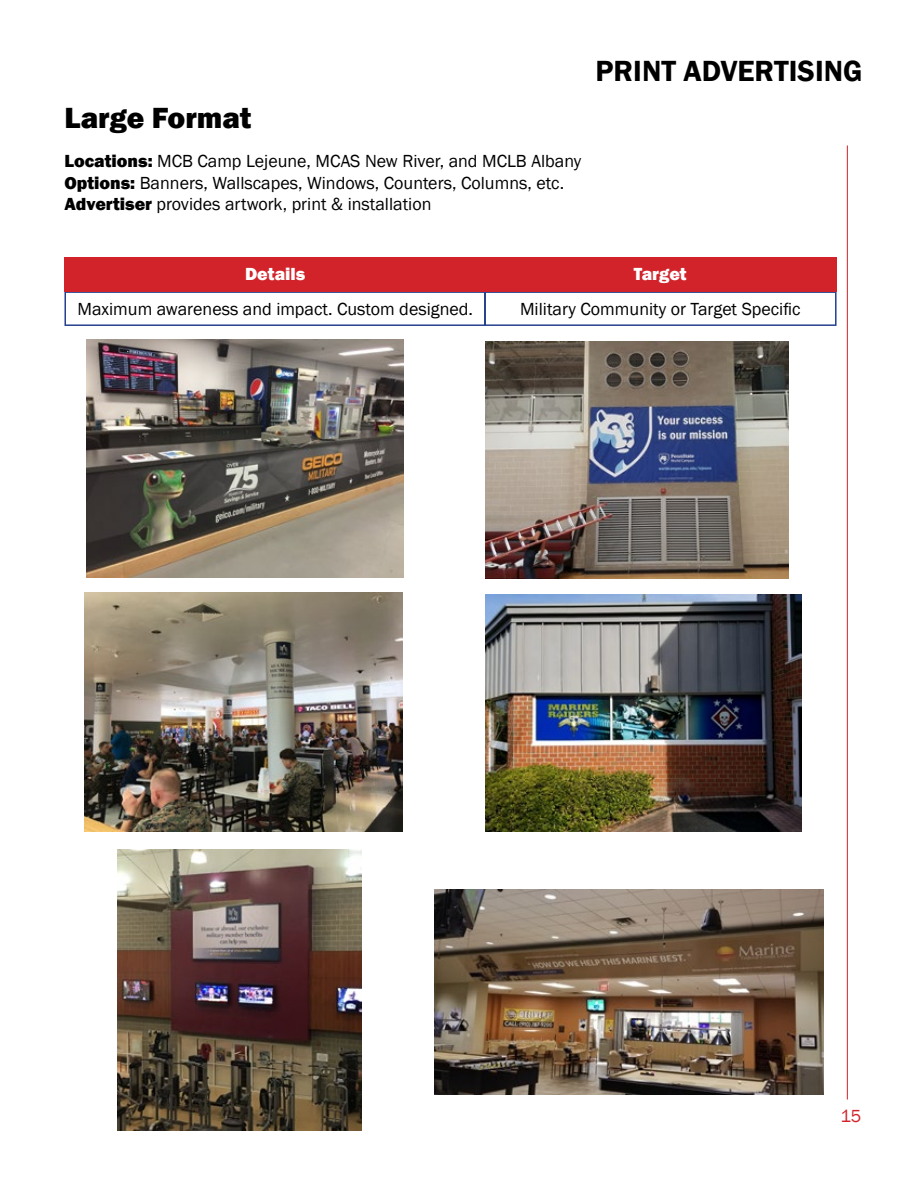
<style>
.page{position:relative;width:918px;height:1188px;background:#fff}
.page>*{position:absolute;margin:0;border:0;box-sizing:border-box;transform-origin:0 0}
.t1{font:600 30px "Franklin Gothic";color:#000}
.t2{font:800 30px "Franklin Gothic";color:#000}
.t3{font:18px/21.6px "Franklin Gothic";color:#000}
.t4{font:800 18px "Franklin Gothic";color:#fff}
.t5{font:18px "Franklin Gothic";color:#d2232a}
.s1{font-weight:800}
</style>
<div class="page">
<div style="left:64px;top:291px;width:422px;height:35px;border:2px solid #25408f"></div>
<div style="left:64px;top:257px;width:422px;height:34px;background:#d2232a"></div>
<div style="left:484px;top:291px;width:353px;height:35px;border:2px solid #25408f"></div>
<div style="left:484px;top:257px;width:353px;height:34px;background:#d2232a"></div>
<img style="left:87px;top:340px;width:316px;height:237px">
<img style="left:84px;top:592px;width:319px;height:239px">
<img style="left:485px;top:594px;width:317px;height:237px">
<img style="left:118px;top:849px;width:243px;height:281px">
<img style="left:485px;top:341px;width:304px;height:238px">
<hr style="left:847px;top:146px;width:1px;height:954px;background:#d2232a">
<img style="left:434px;top:889px;width:390px;height:205px">
<h1 class="t2" style="left:64px;top:98px;width:188px">Large Format</h1>
<p class="t3" style="left:64px;top:151px;width:518px"><span class="s1">Locations:</span> MCB Camp Lejeune, MCAS New River, and MCLB Albany<br><span class="s1">Options:</span> Banners, Wallscapes, Windows, Counters, Columns, etc.<br><span class="s1">Advertiser</span> provides artwork, print &amp; installation</p>
<h1 class="t1" style="left:596px;top:52px;width:268px">PRINT ADVERTISING</h1>
<p class="t4" style="left:245px;top:263px;width:62px">Details</p>
<p class="t4" style="left:634px;top:263px;width:54px">Target</p>
<p class="t3" style="left:77px;top:299px;width:397px">Maximum awareness and impact. Custom designed.</p>
<p class="t3" style="left:520px;top:299px;width:282px">Military Community or Target Specific</p>
<p class="t5" style="left:841px;top:1105px;width:22px">15</p>
</div>
